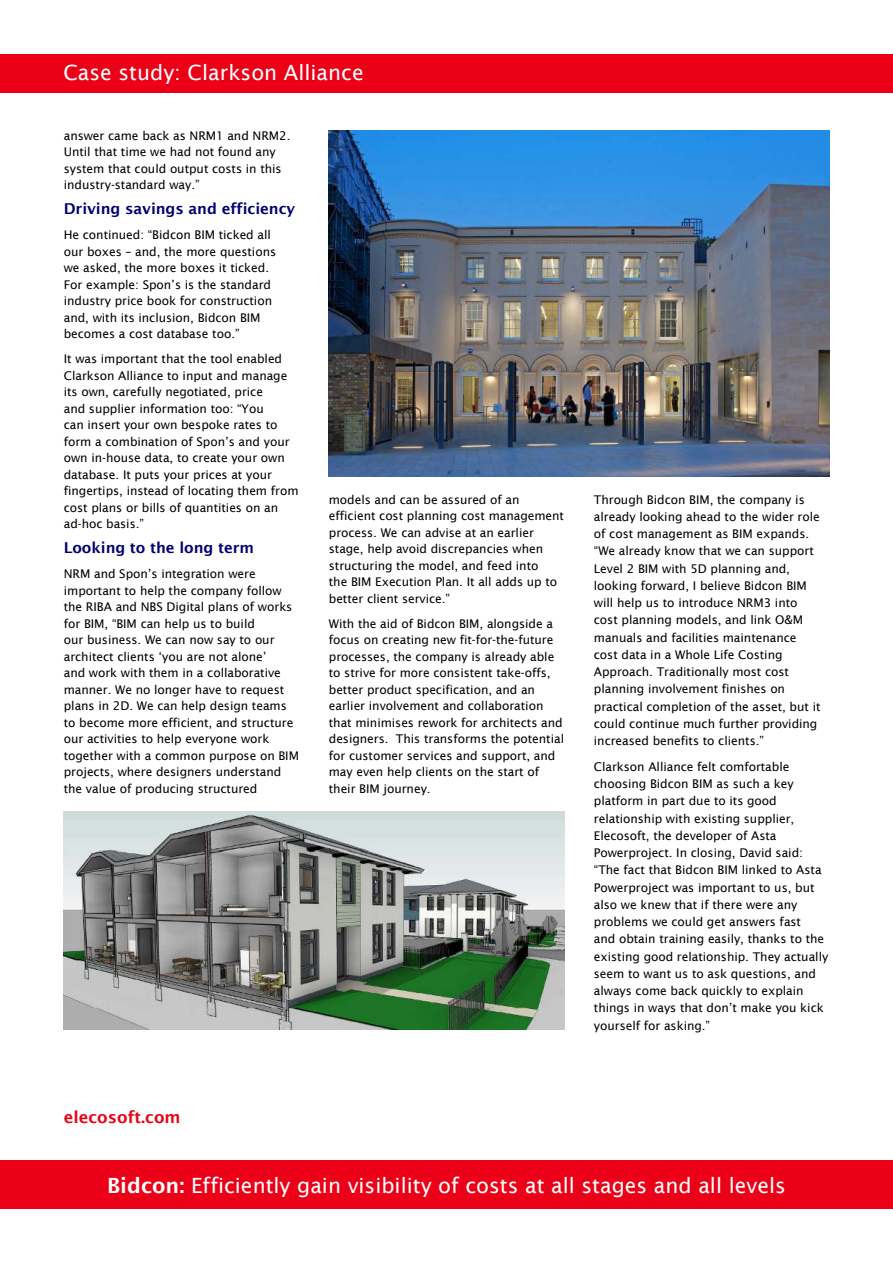
<style>
.page{position:relative;width:893px;height:1263px;background:#fff}
.page>*{position:absolute;margin:0;border:0;box-sizing:border-box;transform-origin:0 0}
.t1{font:21px "Lucida Sans";color:#fff}
.t2{font:600 16.5px "Lucida Sans";color:#eb0017}
.t3{font:600 15px "Lucida Sans";letter-spacing:-.005em;color:#000070}
.t4{font:12px/16.5px "Lucida Sans";letter-spacing:-.005em;color:#000}
.s1{font-weight:600}
</style>
<div class="page">
<div style="left:0;top:54px;width:893px;height:38px;background:#eb0017"></div>
<img style="left:328px;top:130px;width:501px;height:347px">
<img style="left:63px;top:811px;width:501px;height:218px">
<div style="left:0;top:1161px;width:893px;height:48px;background:#eb0017"></div>
<h1 class="t1" style="left:63px;top:64px;width:302px">Case study: Clarkson Alliance</h1>
<p class="t4" style="left:64px;top:128px;width:228px">answer came back as NRM1 and NRM2.<br>Until that time we had not found any system that could output costs in this industry-standard way.”</p>
<p class="t3" style="left:64px;top:202px;width:233px">Driving savings and efficiency</p>
<p class="t4" style="left:64px;top:227px;width:214px">He continued: “Bidcon BIM ticked all our boxes – and, the more questions we asked, the more boxes it ticked.<br>For example: Spon’s is the standard industry price book for construction and, with its inclusion, Bidcon BIM becomes a cost database too.”</p>
<p class="t4" style="left:64px;top:351px;width:236px">It was important that the tool enabled Clarkson Alliance to input and manage its own, carefully negotiated, price<br>and supplier information too: “You<br>can insert your own bespoke rates to form a combination of Spon’s and your own in-house data, to create your own database. It puts your prices at your fingertips, instead of locating them from cost plans or bills of quantities on an ad-hoc basis.”</p>
<p class="t3" style="left:64px;top:541px;width:192px">Looking to the long term</p>
<p class="t4" style="left:64px;top:566px;width:237px">NRM and Spon’s integration were important to help the company follow the RIBA and NBS Digital plans of works for BIM, “BIM can help us to build<br>our business. We can now say to our architect clients ‘you are not alone’<br>and work with them in a collaborative manner. We no longer have to request plans in 2D. We can help design teams to become more efficient, and structure our activities to help everyone work together with a common purpose on BIM projects, where designers understand the value of producing structured</p>
<p class="t4" style="left:329px;top:492px;width:237px">models and can be assured of an efficient cost planning cost management process. We can advise at an earlier stage, help avoid discrepancies when structuring the model, and feed into<br>the BIM Execution Plan. It all adds up to better client service.”</p>
<p class="t4" style="left:329px;top:616px;width:237px">With the aid of Bidcon BIM, alongside a focus on creating new fit-for-the-future processes, the company is already able to strive for more consistent take-offs, better product specification, and an earlier involvement and collaboration that minimises rework for architects and designers. This transforms the potential for customer services and support, and may even help clients on the start of their BIM journey.</p>
<p class="t4" style="left:594px;top:491px;width:228px;line-height:17.2px">Through Bidcon BIM, the company is already looking ahead to the wider role of cost management as BIM expands. “We already know that we can support Level 2 BIM with 5D planning and, looking forward, I believe Bidcon BIM will help us to introduce NRM3 into cost planning models, and link O&amp;M manuals and facilities maintenance cost data in a Whole Life Costing Approach. Traditionally most cost planning involvement finishes on practical completion of the asset, but it could continue much further providing increased benefits to clients.”</p>
<p class="t4" style="left:594px;top:759px;width:236px;line-height:17.2px">Clarkson Alliance felt comfortable choosing Bidcon BIM as such a key platform in part due to its good relationship with existing supplier, Elecosoft, the developer of Asta Powerproject. In closing, David said: “The fact that Bidcon BIM linked to Asta Powerproject was important to us, but also we knew that if there were any problems we could get answers fast<br>and obtain training easily, thanks to the existing good relationship. They actually seem to want us to ask questions, and always come back quickly to explain things in ways that don’t make you kick yourself for asking.”</p>
<h2 class="t2" style="left:64px;top:1110px;width:118px">elecosoft.com</h2>
<h1 class="t1" style="left:107px;top:1177px;width:680px"><span class="s1">Bidcon:</span> Efficiently gain visibility of costs at all stages and all levels</h1>
</div>
